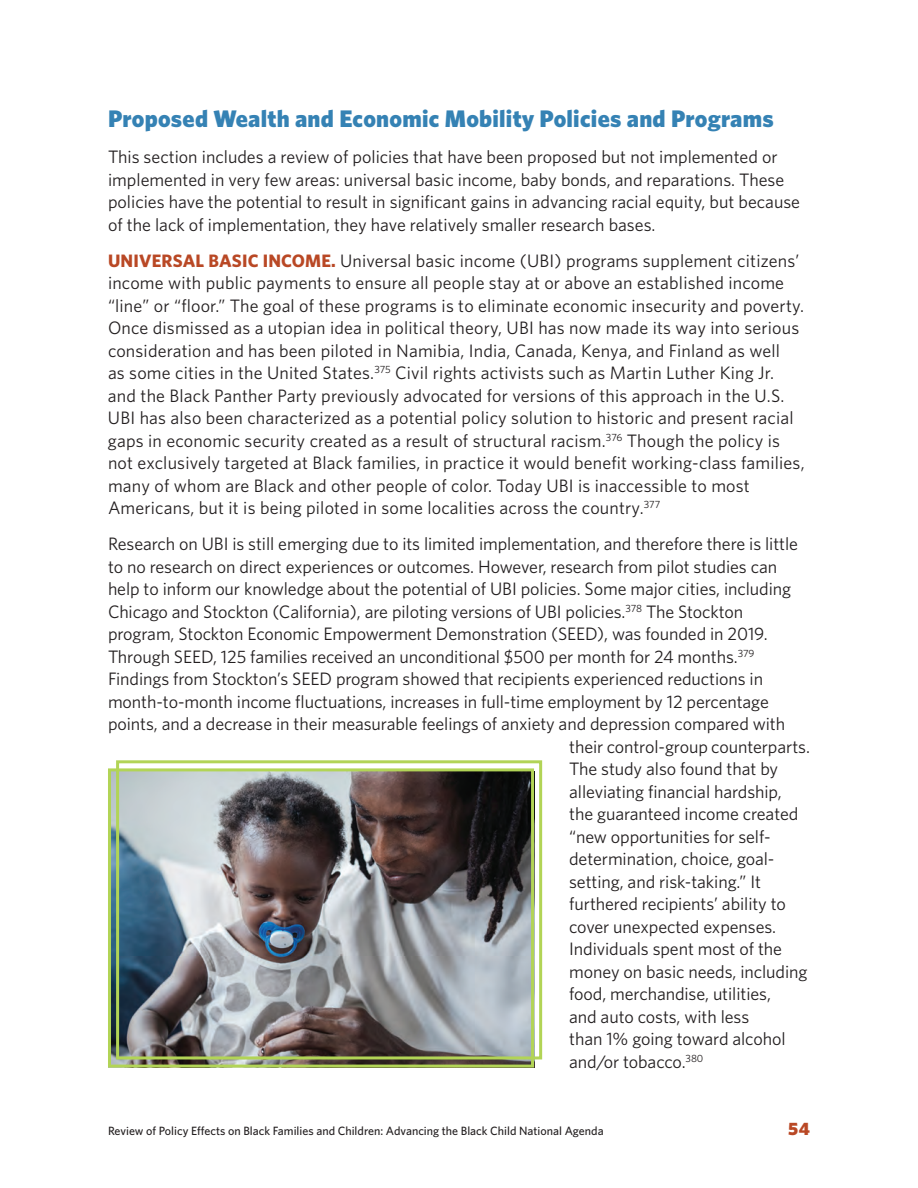
<style>
.page{position:relative;width:918px;height:1188px;background:#fff}
.page>*{position:absolute;margin:0;border:0;box-sizing:border-box;transform-origin:0 0}
.t1{font:900 24px "Whitney";letter-spacing:.01em;color:#3582b4}
.t2{font:18px/22.5px "Whitney";letter-spacing:-.005em;color:#231f20}
.t3{font:900 18px "Whitney";color:#b94825}
.t4{font:500 12px "Whitney";color:#231f20}
.s1{font-weight:700;color:#b94825}
</style>
<div class="page">
<img style="left:112px;top:772px;width:418px;height:292px">
<div style="left:108px;top:768px;width:426px;height:300px;border:3px solid #b2d456"></div>
<div style="left:116px;top:760px;width:426px;height:299px;border:3px solid #b2d456"></div>
<h1 class="t1" style="left:108px;top:103px;width:667px">Proposed Wealth and Economic Mobility Policies and Programs</h1>
<p class="t2" style="left:108px;top:145px;width:694px">This section includes a review of policies that have been proposed but not implemented or implemented in very few areas: universal basic income, baby bonds, and reparations. These policies have the potential to result in significant gains in advancing racial equity, but because of the lack of implementation, they have relatively smaller research bases.</p>
<p class="t2" style="left:108px;top:249px;width:698px"><span class="s1">UNIVERSAL BASIC INCOME.</span> Universal basic income (UBI) programs supplement citizens’ income with public payments to ensure all people stay at or above an established income “line” or “floor.” The goal of these programs is to eliminate economic insecurity and poverty.<br>Once dismissed as a utopian idea in political theory, UBI has now made its way into serious consideration and has been piloted in Namibia, India, Canada, Kenya, and Finland as well<br>as some cities in the United States.<sup>375</sup> Civil rights activists such as Martin Luther King Jr. and the Black Panther Party previously advocated for versions of this approach in the U.S.<br>UBI has also been characterized as a potential policy solution to historic and present racial gaps in economic security created as a result of structural racism.<sup>376</sup> Though the policy is not exclusively targeted at Black families, in practice it would benefit working-class families, many of whom are Black and other people of color. Today UBI is inaccessible to most Americans, but it is being piloted in some localities across the country.<sup>377</sup></p>
<p class="t2" style="left:108px;top:532px;width:692px">Research on UBI is still emerging due to its limited implementation, and therefore there is little</p>
<p class="t2" style="left:108px;top:555px;width:671px">to no research on direct experiences or outcomes. However, research from pilot studies can</p>
<p class="t2" style="left:108px;top:577px;width:685px">help to inform our knowledge about the potential of UBI policies. Some major cities, including</p>
<p class="t2" style="left:108px;top:600px;width:637px">Chicago and Stockton (California), are piloting versions of UBI policies.<sup>378</sup> The Stockton</p>
<p class="t2" style="left:108px;top:622px;width:661px">program, Stockton Economic Empowerment Demonstration (SEED), was founded in 2019.</p>
<p class="t2" style="left:108px;top:645px;width:648px">Through SEED, 125 families received an unconditional $500 per month for 24 months.<sup>379</sup></p>
<p class="t2" style="left:108px;top:667px;width:657px">Findings from Stockton’s SEED program showed that recipients experienced reductions in</p>
<p class="t2" style="left:108px;top:690px;width:662px">month-to-month income fluctuations, increases in full-time employment by 12 percentage</p>
<p class="t2" style="left:108px;top:712px;width:679px">points, and a decrease in their measurable feelings of anxiety and depression compared with</p>
<p class="t2" style="left:569px;top:735px;width:242px">their control-group counterparts.</p>
<p class="t2" style="left:569px;top:757px;width:211px">The study also found that by</p>
<p class="t2" style="left:569px;top:780px;width:214px">alleviating financial hardship,</p>
<p class="t2" style="left:569px;top:802px;width:231px">the guaranteed income created</p>
<p class="t2" style="left:569px;top:825px;width:203px">“new opportunities for self-</p>
<p class="t2" style="left:569px;top:847px;width:207px">determination, choice, goal-</p>
<p class="t2" style="left:569px;top:870px;width:193px">setting, and risk-taking.” It</p>
<p class="t2" style="left:569px;top:892px;width:218px">furthered recipients’ ability to</p>
<p class="t2" style="left:569px;top:915px;width:209px">cover unexpected expenses.</p>
<p class="t2" style="left:569px;top:937px;width:214px">Individuals spent most of the</p>
<p class="t2" style="left:569px;top:960px;width:240px">money on basic needs, including</p>
<p class="t2" style="left:569px;top:982px;width:203px">food, merchandise, utilities,</p>
<p class="t2" style="left:569px;top:1005px;width:182px">and auto costs, with less</p>
<p class="t2" style="left:569px;top:1027px;width:218px">than 1% going toward alcohol</p>
<p class="t2" style="left:569px;top:1050px;width:136px">and/or tobacco.<sup>380</sup></p>
<p class="t4" style="left:108px;top:1123px;width:497px">Review of Policy Effects on Black Families and Children: Advancing the Black Child National Agenda</p>
<p class="t3" style="left:788px;top:1117px;width:23px">54</p>
</div>
